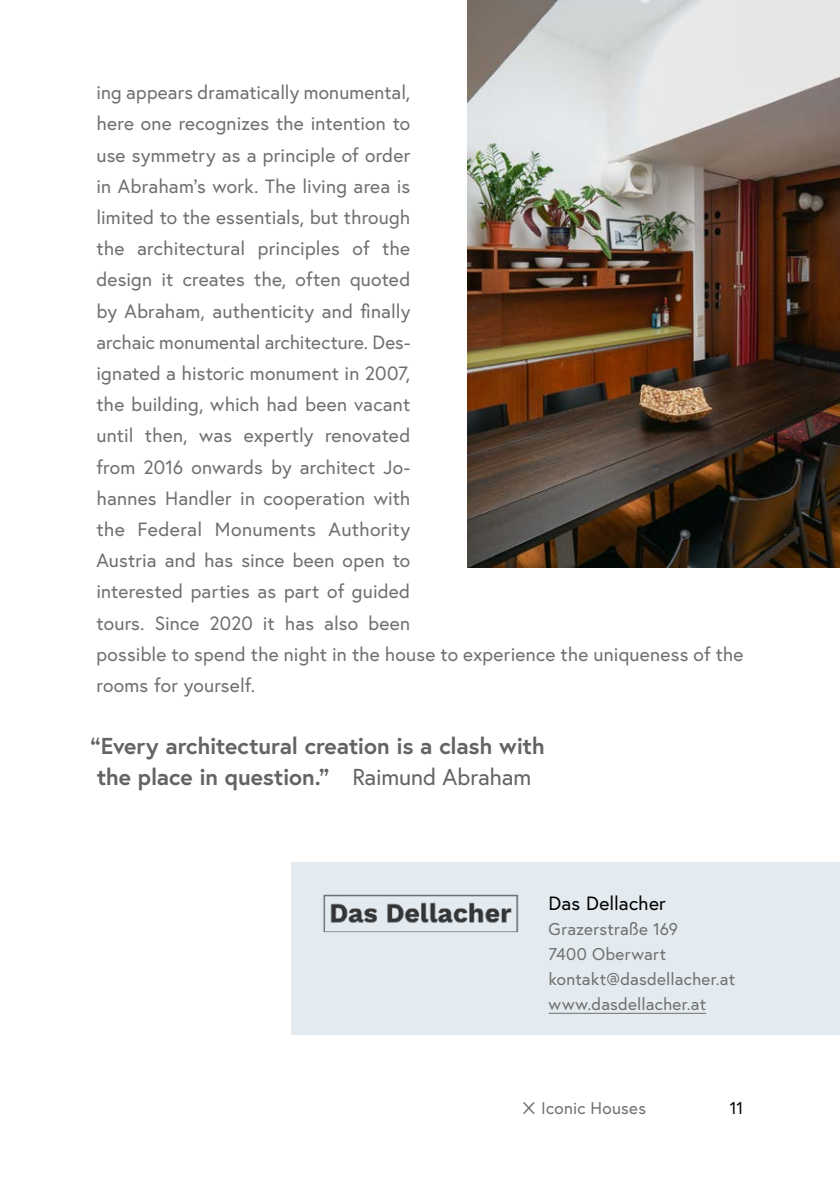
<style>
.page{position:relative;width:840px;height:1191px;background:#fff}
.page>*{position:absolute;margin:0;border:0;box-sizing:border-box;transform-origin:0 0}
.t1{font:700 23px/31.2px "Europa Austria";letter-spacing:-.01em;color:#636362}
.p_Abstand_danach_ENG{font:19.2px/31.2px "Europa Austria";letter-spacing:.01em;color:#6f6f6e}
.t2{font:19.2px "Europa Austria";letter-spacing:.01em;color:#000}
.p_Bildbeschriftung{font:17px/25px "Europa Austria";letter-spacing:.015em;color:#6f6f6e}
.t3{font:17px "Europa Austria";color:#000}
.s1{font-weight:400}
</style>
<div class="page">
<div style="left:291px;top:862px;width:548px;height:173px;background:#e4ebf0"></div>
<img style="left:467px;top:0;width:372px;height:567px">
<img style="left:323px;top:894px;width:196px;height:39px">
<hr style="left:548px;top:1013px;width:157px;height:1px;background:#6f6f6e">
<p class="p_Abstand_danach_ENG" style="left:96px;top:77px;width:648px">ing appears dramatically monumental,<br>here one recognizes the intention to<br>use symmetry as a principle of order<br>in Abraham’s work. The living area is<br>limited to the essentials, but through<br>the architectural principles of the<br>design it creates the, often quoted<br>by Abraham, authenticity and finally<br>archaic monumental architecture. Des-<br>ignated a historic monument in 2007,<br>the building, which had been vacant<br>until then, was expertly renovated<br>from 2016 onwards by architect Jo-<br>hannes Handler in cooperation with<br>the Federal Monuments Authority<br>Austria and has since been open to<br>interested parties as part of guided<br>tours. Since 2020 it has also been<br>possible to spend the night in the house to experience the uniqueness of the rooms for yourself.</p>
<p class="t1" style="left:90px;top:730px;width:455px">“Every architectural creation is a clash with the place in question.” <span class="s1">Raimund Abraham</span></p>
<p class="t2" style="left:548px;top:891px;width:119px">Das Dellacher</p>
<p class="p_Bildbeschriftung" style="left:548px;top:916px;width:131px">Grazerstraße 169</p>
<p class="p_Bildbeschriftung" style="left:548px;top:941px;width:119px">7400 Oberwart</p>
<p class="p_Bildbeschriftung" style="left:548px;top:966px;width:188px">kontakt@dasdellacher.at www.dasdellacher.at</p>
<p class="p_Bildbeschriftung" style="left:521px;top:1094px;width:126px">✗ Iconic Houses</p>
<p class="t3" style="left:729px;top:1096px;width:15px">11</p>
</div>
